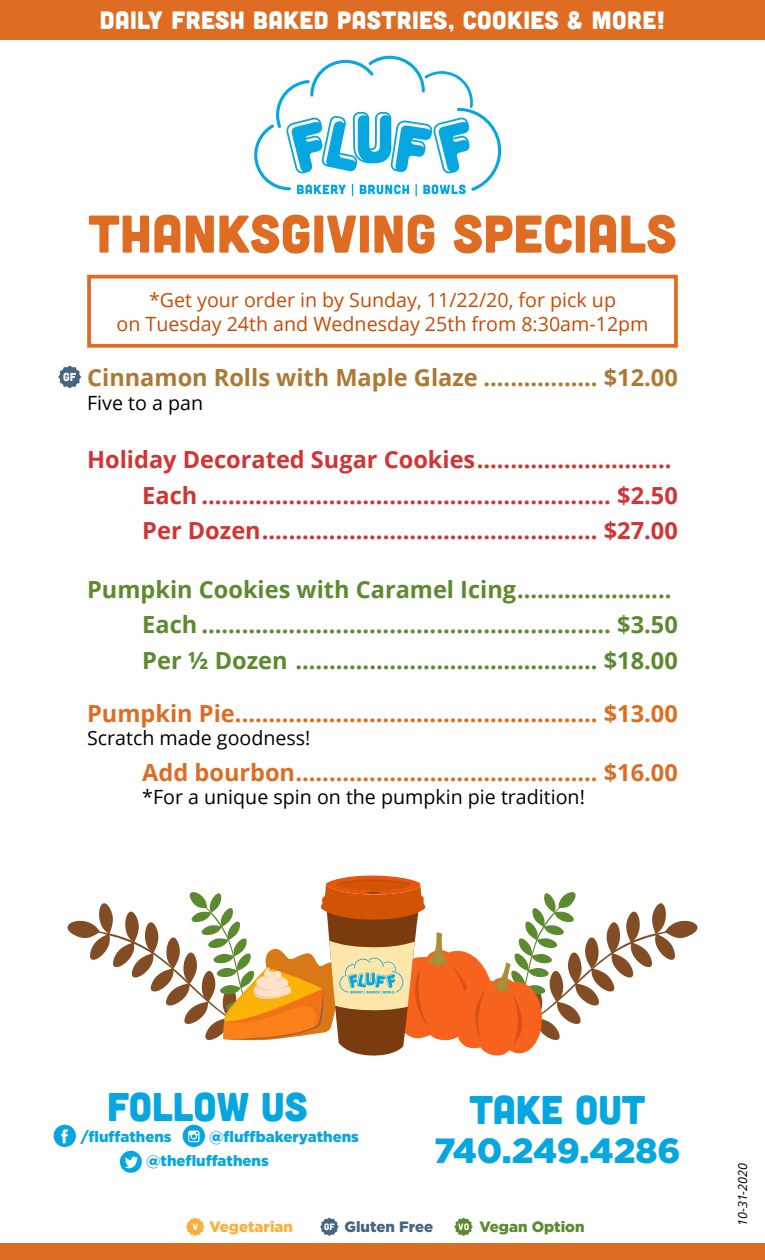
<style>
.page{position:relative;width:765px;height:1260px;background:#fff}
.page>*{position:absolute;margin:0;border:0;box-sizing:border-box;transform-origin:0 0}
.t1{font:53px "Cubano";letter-spacing:.005em;color:#df6c23}
.t2{font:40px "Cubano";color:#06a7e0}
.t3{font:900 35px "Gotham";color:#06a7e0}
.t4{font:25px "Cubano";letter-spacing:.02em;color:#fff}
.t5{font:700 23.5px/35.4px "Open Sans";color:#d43333}
.t6{font:700 23.5px/35.4px "Open Sans";color:#5c8a2e}
.t7{font:700 23.5px "Open Sans";color:#df6c23}
.t8{font:700 23.5px "Open Sans";color:#ad7833}
.t9{font:19.62px/23.5px "Open Sans";color:#c94a05;text-align:center}
.t10{font:19.62px "Open Sans";color:#000}
.t11{font:900 15px/23.8px "Gotham";color:#06a7e0}
.t12{font:900 15px "Gotham";color:#5c8a2e}
.t13{font:900 15px "Gotham";color:#fab03b}
.t14{font:900 15px "Gotham";color:#476682}
.t15{font:italic 12.5px "Open Sans";color:#000}
</style>
<div class="page">
<div style="left:0;top:0;width:765px;height:40px;background:#df6c23"></div>
<div style="left:0;top:1244px;width:765px;height:16px;background:#df6c23"></div>
<div style="left:87px;top:275px;width:591px;height:73px;border:4px solid #df6c23"></div>
<svg style="left:58px;top:366px;width:23px;height:22px"></svg>
<svg style="left:455px;top:1218px;width:18px;height:18px"></svg>
<svg style="left:320px;top:1218px;width:18px;height:18px"></svg>
<svg style="left:186px;top:1218px;width:18px;height:18px"></svg>
<svg style="left:254px;top:56px;width:247px;height:140px"></svg>
<div style="left:183px;top:1125px;width:22px;height:22px;background:#06a7e0;border-radius:50%"></div>
<svg style="left:188px;top:1131px;width:12px;height:11px"></svg>
<div style="left:54px;top:1125px;width:22px;height:22px;background:#06a7e0;border-radius:50%"></div>
<svg style="left:61px;top:1129px;width:7px;height:14px"></svg>
<div style="left:120px;top:1151px;width:22px;height:22px;background:#06a7e0;border-radius:50%"></div>
<svg style="left:125px;top:1157px;width:13px;height:11px"></svg>
<svg style="left:67px;top:875px;width:631px;height:181px"></svg>
<p class="t4" style="left:100px;top:4px;width:567px">DAILY FRESH BAKED PASTRIES, COOKIES &amp; MORE!</p>
<h1 class="t1" style="left:88px;top:200px;width:590px">THANKSGIVING SPECIALS</h1>
<p class="t9" style="left:117px;top:288px;width:534px">*Get your order in by Sunday, 11/22/20, for pick up<br>on Tuesday 24th and Wednesday 25th from 8:30am-12pm</p>
<p class="t8" style="left:87px;top:361px;width:592px">Cinnamon Rolls with Maple Glaze ................. $12.00</p>
<p class="t10" style="left:87px;top:389px;width:117px">Five to a pan</p>
<p class="t5" style="left:142px;top:442px;width:537px;text-indent:-55px">Holiday Decorated Sugar Cookies.............................<br>Each ............................................................. $2.50<br>Per Dozen.................................................. $27.00</p>
<p class="t6" style="left:142px;top:571px;width:537px;text-indent:-55px">Pumpkin Cookies with Caramel Icing<br>Each ............................................................. $3.50<br>Per ½ Dozen ............................................. $18.00</p>
<p class="t7" style="left:87px;top:697px;width:592px">Pumpkin Pie...................................................... $13.00</p>
<p class="t10" style="left:87px;top:725px;width:225px">Scratch made goodness!</p>
<p class="t7" style="left:142px;top:755px;width:537px">Add bourbon............................................. $16.00</p>
<p class="t10" style="left:142px;top:784px;width:444px">*For a unique spin on the pumpkin pie tradition!</p>
<h2 class="t2" style="left:107px;top:1081px;width:202px">FOLLOW US</h2>
<p class="t11" style="left:81px;top:1124px;width:92px">/fluffathens</p>
<p class="t11" style="left:146px;top:1124px;width:214px;text-indent:63px">@fluffbakeryathens @thefluffathens</p>
<h2 class="t2" style="left:469px;top:1084px;width:178px">TAKE OUT</h2>
<h3 class="t3" style="left:434px;top:1130px;width:248px">740.249.4286</h3>
<p class="t13" style="left:210px;top:1218px;width:85px">Vegetarian</p>
<p class="t14" style="left:345px;top:1218px;width:90px">Gluten Free</p>
<p class="t12" style="left:480px;top:1218px;width:106px">Vegan Option</p>
<p class="t15" style="left:734px;top:1226px;width:64px;rotate:-90deg">10-31-2020</p>
</div>
